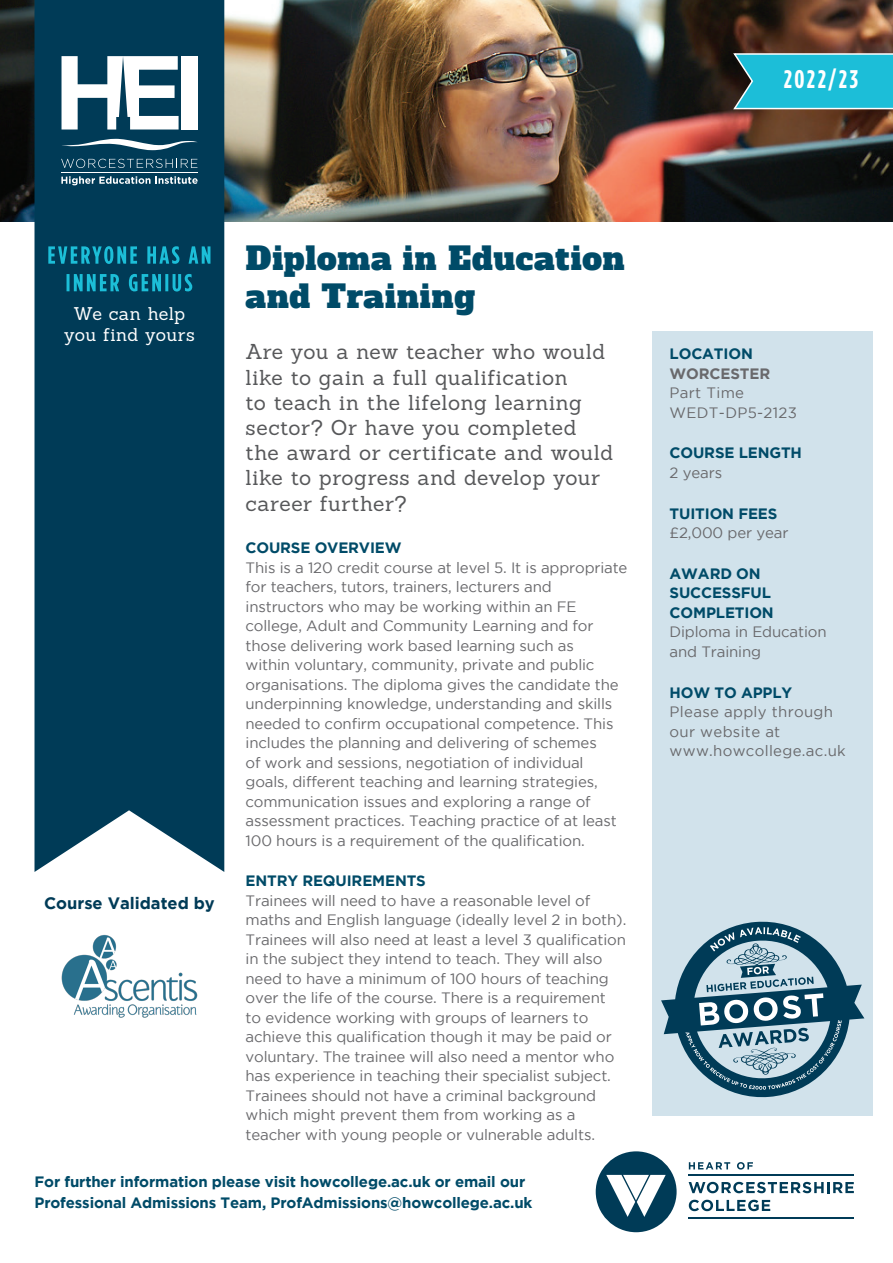
<style>
.page{position:relative;width:893px;height:1263px;background:#fff}
.page>*{position:absolute;margin:0;border:0;box-sizing:border-box;transform-origin:0 0}
.Heading_1{font:31.5px/37.8px "Alfa Slab One";letter-spacing:.025em;color:#004b68}
.t1{font:700 25.5px "Gotham Condensed";letter-spacing:.1em;color:#fff}
.Intro_Para{font:21px/25.2px "Sanchez";letter-spacing:.025em;color:#57585a}
.t2{font:18px/21.5px "Sanchez";letter-spacing:.015em;color:#fff;text-align:center}
.t3{font:700 16.5px "Gotham";color:#003b57}
.Body{font:15px/19.5px "Gotham";letter-spacing:-.01em;color:#69696c}
.Heading_2{font:700 15px/19.5px "Gotham";letter-spacing:-.01em;color:#004b68}
.Body-2{font:15px/19.5px "Gotham";letter-spacing:.02em;color:#69696c}
.s1{font-weight:700}
</style>
<div class="page">
<div style="left:653px;top:331px;width:220px;height:784px;background:#d1e2eb"></div>
<img style="left:0;top:0;width:892px;height:221px">
<svg style="left:596px;top:1151px;width:81px;height:81px"></svg>
<svg style="left:689px;top:1162px;width:41px;height:7px"></svg>
<svg style="left:737px;top:1162px;width:16px;height:7px"></svg>
<svg style="left:689px;top:1182px;width:165px;height:11px"></svg>
<svg style="left:689px;top:1200px;width:81px;height:11px"></svg>
<hr style="left:688px;top:1174px;width:166px;height:1px;background:#003b57">
<hr style="left:688px;top:1218px;width:166px;height:1px;background:#003b57">
<div style="left:35px;top:0;width:189px;height:872px;background:#003b57"></div>
<svg style="left:732px;top:52px;width:161px;height:58px;background:#2cb2c7"></svg>
<svg style="left:48px;top:246px;width:162px;height:18px;background:#0b728d"></svg>
<svg style="left:67px;top:274px;width:125px;height:18px;background:#0c7591"></svg>
<div style="left:181px;top:56px;width:17px;height:74px;background:#fff"></div>
<svg style="left:61px;top:139px;width:136px;height:11px"></svg>
<hr style="left:61px;top:172px;width:136px;height:1px;background:#fff">
<svg style="left:61px;top:159px;width:136px;height:9px"></svg>
<svg style="left:61px;top:176px;width:137px;height:9px"></svg>
<svg style="left:62px;top:56px;width:117px;height:74px"></svg>
<svg style="left:661px;top:921px;width:203px;height:177px"></svg>
<img style="left:61px;top:935px;width:137px;height:83px">
<h2 class="t1" style="left:784px;top:64px;width:76px">2022/23</h2>
<p class="t2" style="left:64px;top:303px;width:132px">We can help you find yours</p>
<p class="t3" style="left:44px;top:894px;width:172px">Course Validated by</p>
<p class="Heading_1" style="left:246px;top:240px;width:380px">Diploma in Education and Training</p>
<p class="Intro_Para" style="left:246px;top:339px;width:369px">Are you a new teacher who would like to gain a full qualification<br>to teach in the lifelong learning sector? Or have you completed the award or certificate and would like to progress and develop your career further?</p>
<p class="Heading_2" style="left:246px;top:538px;width:158px">COURSE OVERVIEW</p>
<p class="Body" style="left:246px;top:557px;width:383px">This is a 120 credit course at level 5. It is appropriate for teachers, tutors, trainers, lecturers and instructors who may be working within an FE college, Adult and Community Learning and for those delivering work based learning such as<br>within voluntary, community, private and public organisations. The diploma gives the candidate the underpinning knowledge, understanding and skills needed to confirm occupational competence. This includes the planning and delivering of schemes<br>of work and sessions, negotiation of individual goals, different teaching and learning strategies, communication issues and exploring a range of assessment practices. Teaching practice of at least 100 hours is a requirement of the qualification.</p>
<p class="Heading_2" style="left:246px;top:871px;width:182px">ENTRY REQUIREMENTS</p>
<p class="Body" style="left:246px;top:891px;width:382px">Trainees will need to have a reasonable level of maths and English language (ideally level 2 in both).<br>Trainees will also need at least a level 3 qualification in the subject they intend to teach. They will also need to have a minimum of 100 hours of teaching over the life of the course. There is a requirement<br>to evidence working with groups of learners to achieve this qualification though it may be paid or voluntary. The trainee will also need a mentor who has experience in teaching their specialist subject.<br>Trainees should not have a criminal background which might prevent them from working as a teacher with young people or vulnerable adults.</p>
<p class="Heading_2" style="left:35px;top:1170px;width:499px;line-height:21px">For further information please visit howcollege.ac.uk or email our<br>Professional Admissions Team, ProfAdmissions@howcollege.ac.uk</p>
<p class="Heading_2" style="left:670px;top:344px;width:85px">LOCATION</p>
<p class="Body-2" style="left:670px;top:363px;width:129px"><span class="s1">WORCESTER<br></span>Part Time<br>WEDT-DP5-2123</p>
<p class="Heading_2" style="left:670px;top:443px;width:134px">COURSE LENGTH</p>
<p class="Body" style="left:670px;top:462px;width:54px">2 years</p>
<p class="Heading_2" style="left:670px;top:503px;width:109px">TUITION FEES</p>
<p class="Body" style="left:670px;top:523px;width:120px">£2,000 per year</p>
<p class="Heading_2" style="left:670px;top:563px;width:106px">AWARD ON<br>SUCCESSFUL<br>COMPLETION</p>
<p class="Body" style="left:670px;top:622px;width:158px">Diploma in Education and Training</p>
<p class="Heading_2" style="left:670px;top:682px;width:124px">HOW TO APPLY</p>
<p class="Body-2" style="left:670px;top:702px;width:178px">Please apply through our website at www.howcollege.ac.uk</p>
</div>
